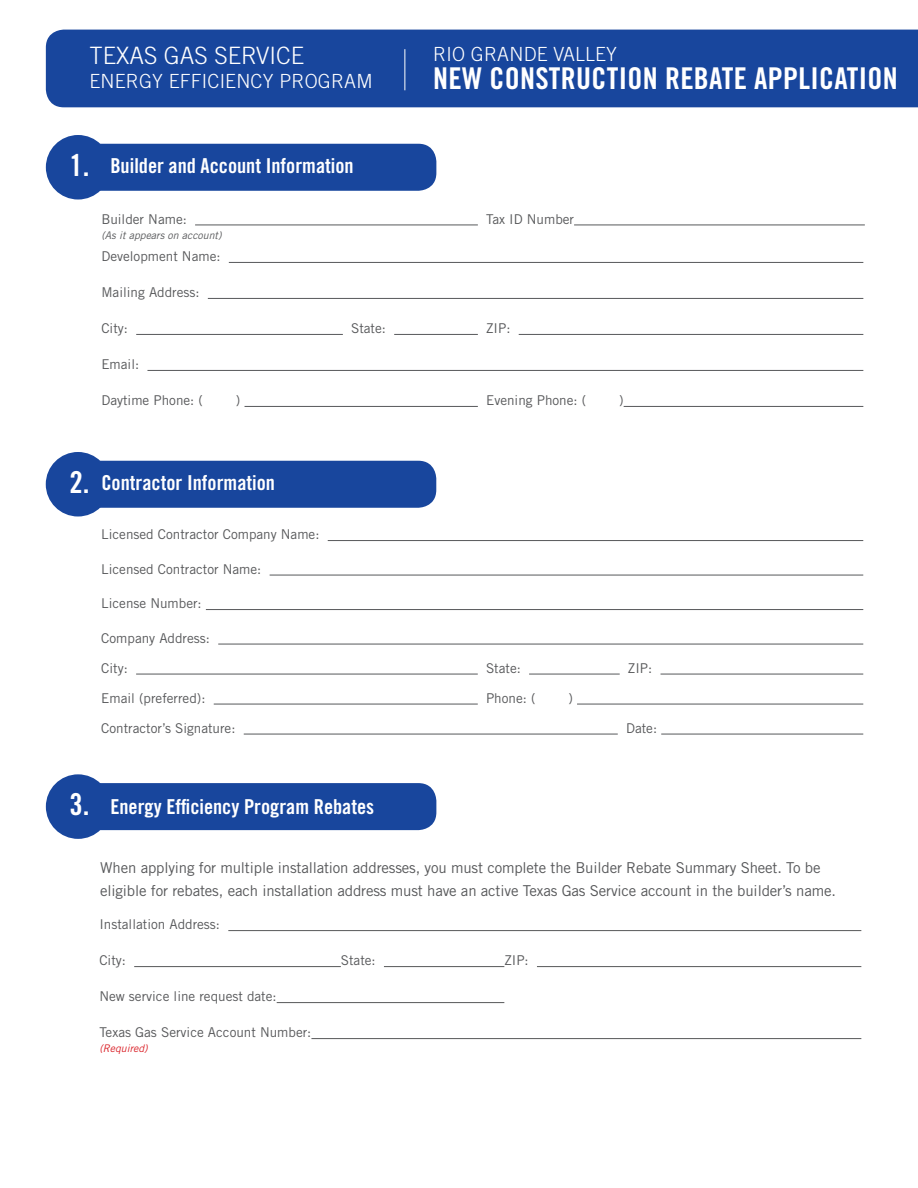
<style>
.page{position:relative;width:918px;height:1188px;background:#fff}
.page>*{position:absolute;margin:0;border:0;box-sizing:border-box;transform-origin:0 0}
.t1{font:30px "Trade Gothic LT Std Bd Cn 20";letter-spacing:.01em;color:#fff}
.t2{font:300 24px "Trade Gothic LT Std";color:#fff}
.t3{font:20.55px "Trade Gothic LT Std Bd Cn 20";color:#fff}
.t4{font:300 19.5px "Trade Gothic LT Std";letter-spacing:.01em;color:#fff}
.t5{font:15px/22.5px "Trade Gothic LT Std";letter-spacing:-.01em;color:#57585a}
.t6{font:13.5px "Trade Gothic LT Std";color:#57585a}
.t7{font:italic 10.5px "Trade Gothic LT Std";color:#57585a}
.t8{font:italic 10.5px "Trade Gothic LT Std";color:#da2128}
.s1{font-size:30.15px}
</style>
<div class="page">
<div style="left:101px;top:144px;width:335px;height:47px;background:#18469d"></div>
<div style="left:46px;top:135px;width:64px;height:65px;background:#18469d;border-radius:50%"></div>
<hr style="left:195px;top:225px;width:283px;height:1px;background:#57585a">
<hr style="left:574px;top:225px;width:291px;height:1px;background:#57585a">
<hr style="left:229px;top:262px;width:634px;height:1px;background:#57585a">
<hr style="left:208px;top:298px;width:655px;height:1px;background:#57585a">
<hr style="left:136px;top:334px;width:207px;height:1px;background:#57585a">
<hr style="left:394px;top:334px;width:84px;height:1px;background:#57585a">
<hr style="left:519px;top:334px;width:344px;height:1px;background:#57585a">
<hr style="left:147px;top:370px;width:716px;height:1px;background:#57585a">
<hr style="left:245px;top:406px;width:233px;height:1px;background:#57585a">
<hr style="left:624px;top:406px;width:239px;height:1px;background:#57585a">
<hr style="left:228px;top:930px;width:633px;height:1px;background:#57585a">
<hr style="left:134px;top:966px;width:207px;height:1px;background:#57585a">
<hr style="left:384px;top:966px;width:120px;height:1px;background:#57585a">
<hr style="left:537px;top:966px;width:324px;height:1px;background:#57585a">
<hr style="left:277px;top:1002px;width:227px;height:1px;background:#57585a">
<hr style="left:311px;top:1038px;width:550px;height:1px;background:#57585a">
<div style="left:101px;top:783px;width:335px;height:47px;background:#18469d"></div>
<div style="left:46px;top:774px;width:64px;height:65px;background:#18469d;border-radius:50%"></div>
<div style="left:101px;top:461px;width:335px;height:47px;background:#18469d"></div>
<div style="left:46px;top:452px;width:64px;height:65px;background:#18469d;border-radius:50%"></div>
<hr style="left:328px;top:540px;width:535px;height:1px;background:#57585a">
<hr style="left:270px;top:575px;width:593px;height:1px;background:#57585a">
<hr style="left:206px;top:609px;width:657px;height:1px;background:#57585a">
<hr style="left:218px;top:644px;width:645px;height:1px;background:#57585a">
<hr style="left:136px;top:674px;width:342px;height:1px;background:#57585a">
<hr style="left:529px;top:674px;width:91px;height:1px;background:#57585a">
<hr style="left:661px;top:674px;width:202px;height:1px;background:#57585a">
<hr style="left:214px;top:704px;width:264px;height:1px;background:#57585a">
<hr style="left:577px;top:704px;width:286px;height:1px;background:#57585a">
<hr style="left:244px;top:734px;width:374px;height:1px;background:#57585a">
<hr style="left:661px;top:734px;width:202px;height:1px;background:#57585a">
<div style="left:46px;top:30px;width:872px;height:77px;background:#18469d"></div>
<hr style="left:405px;top:49px;width:1px;height:41px;background:#fff">
<h2 class="t2" style="left:89px;top:41px;width:216px">TEXAS GAS SERVICE</h2>
<h3 class="t4" style="left:89px;top:70px;width:285px">ENERGY EFFICIENCY PROGRAM</h3>
<h3 class="t3" style="left:70px;top:153px;width:286px"><span class="s1">1.</span> Builder and Account Information</h3>
<h3 class="t4" style="left:433px;top:42px;width:185px">RIO GRANDE VALLEY</h3>
<h1 class="t1" style="left:433px;top:60px;width:466px">NEW CONSTRUCTION REBATE APPLICATION</h1>
<p class="t6" style="left:101px;top:211px;width:87px">Builder Name:</p>
<p class="t6" style="left:486px;top:211px;width:89px">Tax ID Number</p>
<p class="t7" style="left:101px;top:229px;width:122px">(As it appears on account)</p>
<p class="t6" style="left:101px;top:248px;width:121px">Development Name:</p>
<p class="t6" style="left:101px;top:284px;width:100px">Mailing Address:</p>
<p class="t6" style="left:101px;top:320px;width:28px">City:</p>
<p class="t6" style="left:351px;top:320px;width:36px">State:</p>
<p class="t6" style="left:486px;top:320px;width:26px">ZIP:</p>
<p class="t6" style="left:101px;top:356px;width:39px">Email:</p>
<p class="t6" style="left:101px;top:392px;width:103px">Daytime Phone: (</p>
<p class="t6" style="left:236px;top:392px;width:6px">)</p>
<p class="t6" style="left:486px;top:392px;width:102px">Evening Phone: (</p>
<p class="t6" style="left:619px;top:392px;width:6px">)</p>
<h3 class="t3" style="left:69px;top:470px;width:207px"><span class="s1">2.</span> Contractor Information</h3>
<p class="t6" style="left:101px;top:526px;width:220px">Licensed Contractor Company Name:</p>
<p class="t6" style="left:101px;top:561px;width:162px">Licensed Contractor Name:</p>
<p class="t6" style="left:101px;top:595px;width:102px">License Number:</p>
<p class="t6" style="left:101px;top:630px;width:110px">Company Address:</p>
<p class="t6" style="left:101px;top:660px;width:28px">City:</p>
<p class="t6" style="left:486px;top:660px;width:36px">State:</p>
<p class="t6" style="left:628px;top:660px;width:26px">ZIP:</p>
<p class="t6" style="left:101px;top:690px;width:106px">Email (preferred):</p>
<p class="t6" style="left:486px;top:690px;width:51px">Phone: (</p>
<p class="t6" style="left:568px;top:690px;width:6px">)</p>
<p class="t6" style="left:101px;top:720px;width:136px">Contractor’s Signature:</p>
<p class="t6" style="left:626px;top:720px;width:33px">Date:</p>
<h3 class="t3" style="left:70px;top:794px;width:306px"><span class="s1">3.</span> Energy Efficiency Program Rebates</h3>
<p class="t5" style="left:100px;top:856px;width:737px">When applying for multiple installation addresses, you must complete the Builder Rebate Summary Sheet. To be eligible for rebates, each installation address must have an active Texas Gas Service account in the builder’s name.</p>
<p class="t6" style="left:99px;top:916px;width:122px">Installation Address:</p>
<p class="t6" style="left:99px;top:952px;width:28px">City:</p>
<p class="t6" style="left:341px;top:952px;width:36px">State:</p>
<p class="t6" style="left:504px;top:952px;width:26px">ZIP:</p>
<p class="t6" style="left:99px;top:988px;width:179px">New service line request date:</p>
<p class="t6" style="left:99px;top:1024px;width:214px">Texas Gas Service Account Number:</p>
<p class="t8" style="left:99px;top:1042px;width:50px">(Required)</p>
</div>
